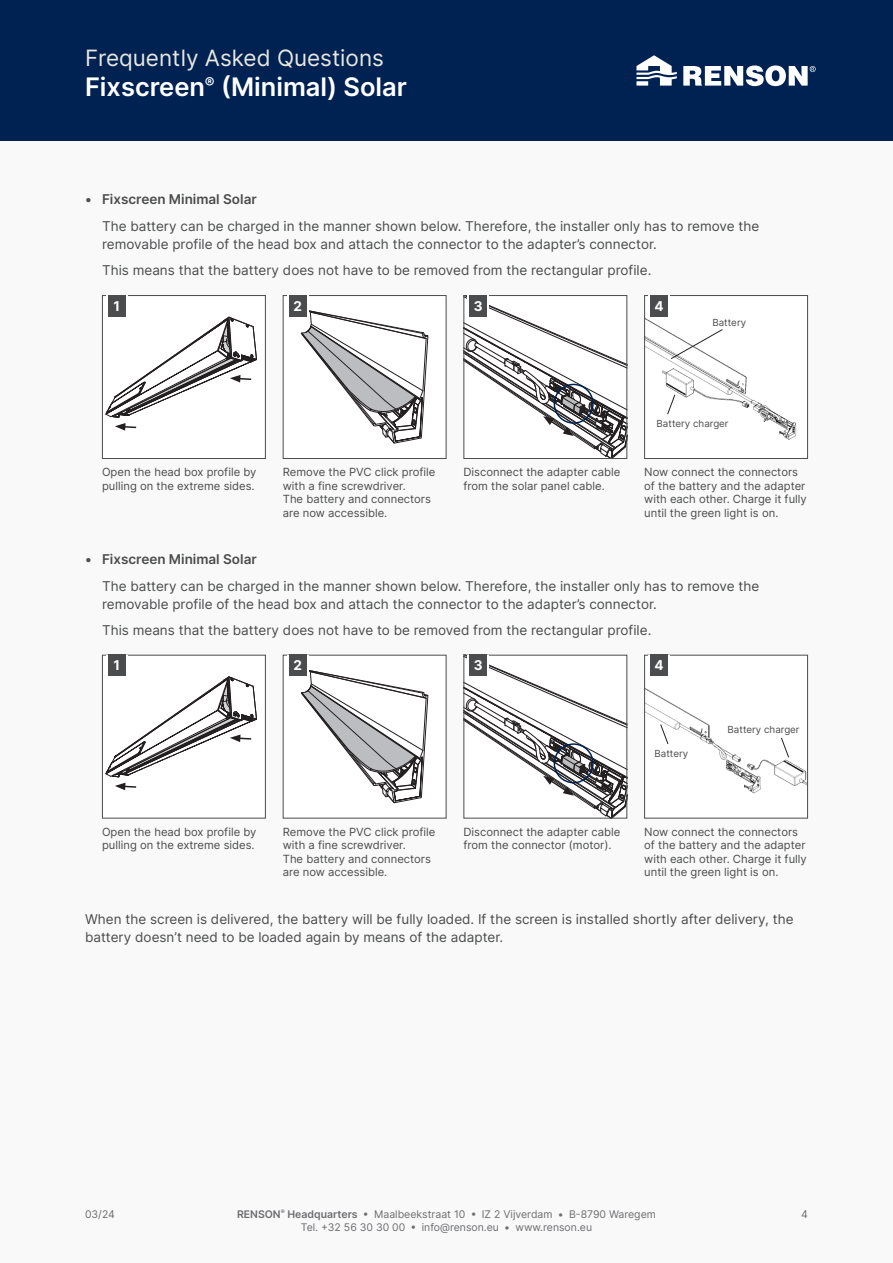
<style>
.page{position:relative;width:893px;height:1263px;background:#f9f9f9}
.page>*{position:absolute;margin:0;border:0;box-sizing:border-box;transform-origin:0 0}
.t1{font:600 25.5px "Inter";color:#fff}
.t2{font:22.5px "Inter";color:#e8e6de}
.FAQ_Body{font:13.5px/18px "Inter";color:#4b4c4d}
.FAQ_Body-2{font:600 13.5px "Inter";color:#4b4c4d}
.FAQ_Tabtekst{font:700 13.5px "Inter";color:#fff}
.FAQ_Tabtekst-2{font:11.25px/13.5px "Inter";color:#4b4c4d}
.t3{font:10.5px "Inter";color:#6c6d70}
.FAQ_Illustratietekst{font:9.75px "Inter";color:#4b4c4d}
.s1{font-weight:600}
</style>
<div class="page">
<div style="left:0;top:0;width:893px;height:140px;background:#002252"></div>
<svg style="left:636px;top:55px;width:41px;height:31px"></svg>
<svg style="left:683px;top:65px;width:133px;height:21px"></svg>
<div style="left:102px;top:296px;width:163px;height:162px;background:#fff"></div>
<div style="left:102px;top:295px;width:164px;height:164px;border:1px solid #4b4c4d"></div>
<div style="left:283px;top:296px;width:163px;height:162px;background:#fff"></div>
<svg style="left:301px;top:311px;width:127px;height:133px"></svg>
<div style="left:283px;top:295px;width:163px;height:164px;border:1px solid #4b4c4d"></div>
<div style="left:645px;top:296px;width:162px;height:162px;background:#fff"></div>
<img style="left:646px;top:318px;width:151px;height:122px">
<div style="left:644px;top:295px;width:164px;height:164px;border:1px solid #4b4c4d"></div>
<svg style="left:106px;top:295px;width:22px;height:22px"></svg>
<div style="left:108px;top:295px;width:17px;height:21px;background:#4b4c4d"></div>
<svg style="left:287px;top:295px;width:21px;height:24px"></svg>
<div style="left:289px;top:295px;width:17px;height:21px;background:#4b4c4d"></div>
<svg style="left:648px;top:295px;width:22px;height:24px"></svg>
<div style="left:651px;top:295px;width:17px;height:21px;background:#4b4c4d"></div>
<svg style="left:115px;top:423px;width:22px;height:8px"></svg>
<svg style="left:106px;top:317px;width:151px;height:100px"></svg>
<svg style="left:463px;top:295px;width:165px;height:165px"></svg>
<div style="left:554px;top:384px;width:40px;height:40px;border:2px solid #002252;border-radius:50%"></div>
<svg style="left:667px;top:394px;width:9px;height:21px"></svg>
<svg style="left:670px;top:328px;width:53px;height:32px"></svg>
<div style="left:102px;top:655px;width:163px;height:163px;background:#fff"></div>
<div style="left:102px;top:655px;width:164px;height:163px;border:1px solid #4b4c4d"></div>
<div style="left:283px;top:655px;width:163px;height:163px;background:#fff"></div>
<svg style="left:301px;top:670px;width:127px;height:134px"></svg>
<div style="left:645px;top:655px;width:162px;height:163px;background:#fff"></div>
<img style="left:646px;top:688px;width:160px;height:106px">
<div style="left:644px;top:655px;width:164px;height:163px;border:1px solid #4b4c4d"></div>
<svg style="left:106px;top:655px;width:22px;height:21px"></svg>
<div style="left:108px;top:655px;width:17px;height:21px;background:#4b4c4d"></div>
<svg style="left:301px;top:655px;width:7px;height:23px"></svg>
<div style="left:289px;top:655px;width:17px;height:21px;background:#4b4c4d"></div>
<svg style="left:648px;top:655px;width:22px;height:21px"></svg>
<div style="left:651px;top:655px;width:17px;height:21px;background:#4b4c4d"></div>
<svg style="left:115px;top:783px;width:22px;height:7px"></svg>
<svg style="left:106px;top:677px;width:151px;height:100px"></svg>
<svg style="left:463px;top:655px;width:165px;height:164px"></svg>
<div style="left:554px;top:743px;width:40px;height:40px;border:2px solid #002252;border-radius:50%"></div>
<svg style="left:780px;top:737px;width:10px;height:21px"></svg>
<svg style="left:660px;top:724px;width:9px;height:21px"></svg>
<h2 class="t2" style="left:85px;top:42px;width:300px">Frequently Asked Questions</h2>
<h1 class="t1" style="left:85px;top:68px;width:324px">Fixscreen<sup>®</sup> (Minimal) Solar</h1>
<p class="FAQ_Body-2" style="left:85px;top:190px;width:173px">• Fixscreen Minimal Solar</p>
<p class="FAQ_Body" style="left:102px;top:217px;width:659px">The battery can be charged in the manner shown below. Therefore, the installer only has to remove the removable profile of the head box and attach the connector to the adapter’s connector.</p>
<p class="FAQ_Body" style="left:102px;top:261px;width:551px">This means that the battery does not have to be removed from the rectangular profile.</p>
<p class="FAQ_Tabtekst" style="left:114px;top:296px;width:8px">1</p>
<p class="FAQ_Tabtekst" style="left:293px;top:296px;width:10px">2</p>
<p class="FAQ_Tabtekst" style="left:474px;top:296px;width:10px">3</p>
<p class="FAQ_Tabtekst" style="left:654px;top:296px;width:11px">4</p>
<p class="FAQ_Illustratietekst" style="left:712px;top:315px;width:35px">Battery</p>
<p class="FAQ_Tabtekst-2" style="left:102px;top:465px;width:156px">Open the head box profile by pulling on the extreme sides.</p>
<p class="FAQ_Tabtekst-2" style="left:283px;top:465px;width:154px">Remove the PVC click profile with a fine screwdriver.</p>
<p class="FAQ_Tabtekst-2" style="left:283px;top:492px;width:150px">The battery and connectors are now accessible.</p>
<p class="FAQ_Illustratietekst" style="left:657px;top:416px;width:73px">Battery charger</p>
<p class="FAQ_Tabtekst-2" style="left:463px;top:465px;width:158px">Disconnect the adapter cable from the solar panel cable.</p>
<p class="FAQ_Tabtekst-2" style="left:644px;top:465px;width:164px">Now connect the connectors of the battery and the adapter with each other. Charge it fully until the green light is on.</p>
<p class="FAQ_Body-2" style="left:85px;top:549px;width:173px">• Fixscreen Minimal Solar</p>
<p class="FAQ_Body" style="left:102px;top:576px;width:659px">The battery can be charged in the manner shown below. Therefore, the installer only has to remove the removable profile of the head box and attach the connector to the adapter’s connector.</p>
<p class="FAQ_Body" style="left:102px;top:621px;width:551px">This means that the battery does not have to be removed from the rectangular profile.</p>
<p class="FAQ_Tabtekst" style="left:114px;top:656px;width:8px">1</p>
<p class="FAQ_Tabtekst" style="left:293px;top:656px;width:10px">2</p>
<p class="FAQ_Tabtekst" style="left:474px;top:656px;width:10px">3</p>
<p class="FAQ_Tabtekst" style="left:654px;top:656px;width:11px">4</p>
<p class="FAQ_Tabtekst-2" style="left:102px;top:825px;width:156px">Open the head box profile by pulling on the extreme sides.</p>
<p class="FAQ_Tabtekst-2" style="left:283px;top:825px;width:154px">Remove the PVC click profile with a fine screwdriver.</p>
<p class="FAQ_Tabtekst-2" style="left:283px;top:852px;width:150px">The battery and connectors are now accessible.</p>
<p class="FAQ_Illustratietekst" style="left:654px;top:746px;width:35px">Battery</p>
<p class="FAQ_Illustratietekst" style="left:728px;top:723px;width:73px">Battery charger</p>
<p class="FAQ_Tabtekst-2" style="left:463px;top:825px;width:158px">Disconnect the adapter cable from the connector (motor).</p>
<p class="FAQ_Tabtekst-2" style="left:644px;top:825px;width:164px">Now connect the connectors of the battery and the adapter with each other. Charge it fully until the green light is on.</p>
<p class="FAQ_Body" style="left:85px;top:909px;width:710px">When the screen is delivered, the battery will be fully loaded. If the screen is installed shortly after delivery, the battery doesn’t need to be loaded again by means of the adapter.</p>
<p class="t3" style="left:85px;top:1206px;width:31px">03/24</p>
<p class="t3" style="left:237px;top:1206px;width:420px"><span class="s1">RENSON</span><sup>®</sup> <span class="s1">Headquarters</span> • Maalbeekstraat 10 • IZ 2 Vijverdam • B-8790 Waregem</p>
<p class="t3" style="left:801px;top:1206px;width:8px">4</p>
<p class="t3" style="left:301px;top:1220px;width:293px">Tel. +32 56 30 30 00 • info@renson.eu • www.renson.eu</p>
</div>
